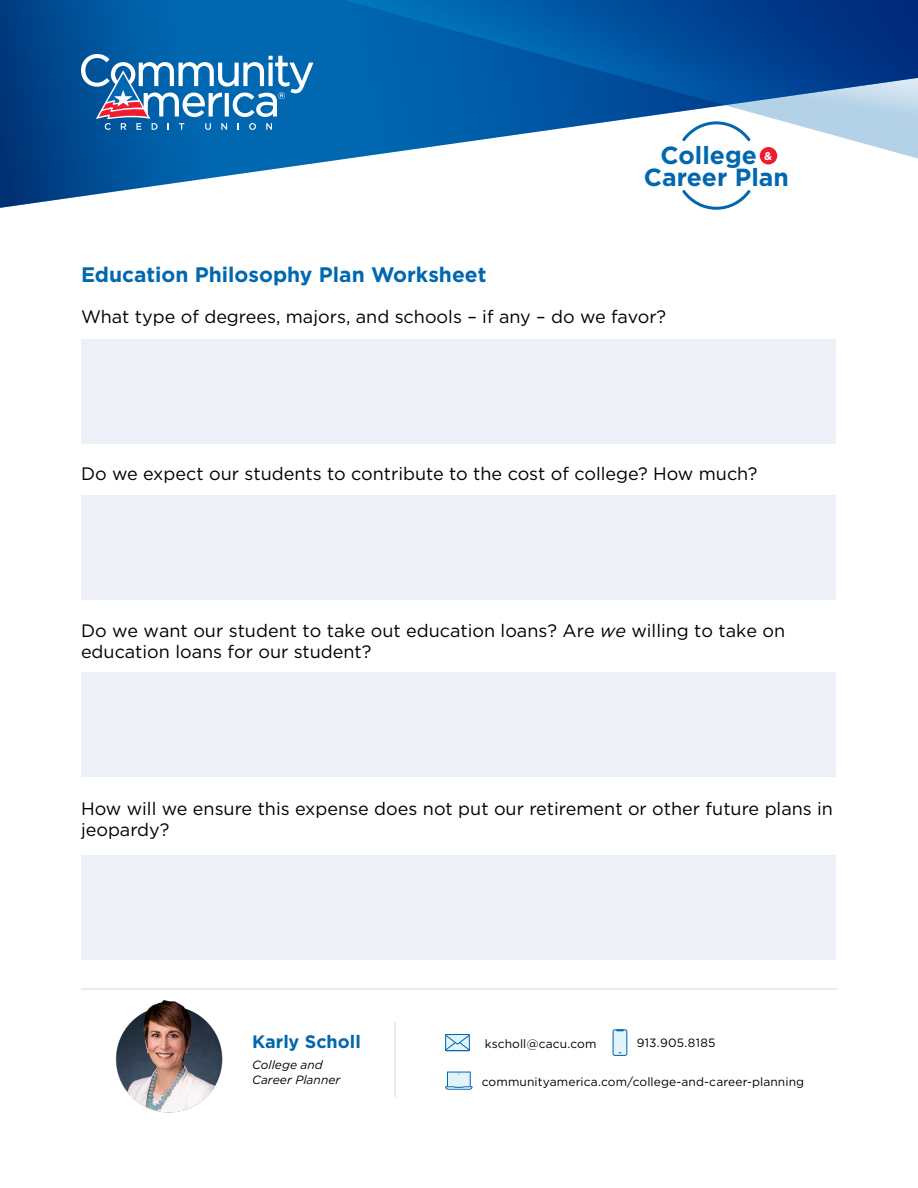
<style>
.page{position:relative;width:918px;height:1188px;background:#fff}
.page>*{position:absolute;margin:0;border:0;box-sizing:border-box;transform-origin:0 0}
.t1{font:700 24.75px/22.6px "Gotham";color:#0067b0;text-align:center}
.t2{font:700 21px "Gotham";color:#0067b0}
.t3{font:18px/21.6px "Gotham";color:#000}
.t4{font:700 18px "Gotham";color:#0067b0}
.t5{font:12px "Gotham";letter-spacing:.01em;color:#000}
.t6{font:italic 12px/15px "Gotham";letter-spacing:.005em;color:#000}
.s1{font-style:italic}
</style>
<div class="page">
<svg style="left:0;top:0;width:918px;height:208px"></svg>
<div style="left:760px;top:147px;width:17px;height:17px;background:#ed1c2e;border-radius:50%"></div>
<svg style="left:680px;top:120px;width:73px;height:90px"></svg>
<svg style="left:81px;top:54px;width:232px;height:76px"></svg>
<img style="left:115px;top:1000px;width:108px;height:113px">
<svg style="left:445px;top:1034px;width:25px;height:17px"></svg>
<hr style="left:81px;top:988px;width:756px;height:2px;background:#dcddde">
<hr style="left:395px;top:1022px;width:1px;height:75px;background:#dcddde">
<div style="left:82px;top:340px;width:754px;height:104px;background:#eef0f8"></div>
<div style="left:82px;top:495px;width:754px;height:105px;background:#eef0f8"></div>
<div style="left:82px;top:673px;width:754px;height:104px;background:#eef0f8"></div>
<div style="left:82px;top:855px;width:754px;height:104px;background:#eef0f8"></div>
<svg style="left:445px;top:1072px;width:28px;height:18px"></svg>
<svg style="left:613px;top:1029px;width:14px;height:27px"></svg>
<p class="t2" style="left:81px;top:261px;width:407px">Education Philosophy Plan Worksheet</p>
<h1 class="t1" style="left:644px;top:144px;width:146px">College <sup>&amp;<br></sup>Career Plan</h1>
<p class="t3" style="left:81px;top:306px;width:587px">What type of degrees, majors, and schools – if any – do we favor?</p>
<p class="t3" style="left:81px;top:462px;width:678px">Do we expect our students to contribute to the cost of college? How much?</p>
<p class="t3" style="left:81px;top:619px;width:706px">Do we want our student to take out education loans? Are <span class="s1">we</span> willing to take on education loans for our student?</p>
<p class="t3" style="left:81px;top:797px;width:754px">How will we ensure this expense does not put our retirement or other future plans in jeopardy?</p>
<p class="t4" style="left:252px;top:1030px;width:110px">Karly Scholl</p>
<p class="t6" style="left:252px;top:1057px;width:90px">College and<br>Career Planner</p>
<p class="t5" style="left:485px;top:1036px;width:113px">kscholl@cacu.com</p>
<p class="t5" style="left:482px;top:1074px;width:324px">communityamerica.com/college-and-career-planning</p>
<p class="t5" style="left:637px;top:1035px;width:80px">913.905.8185</p>
</div>
